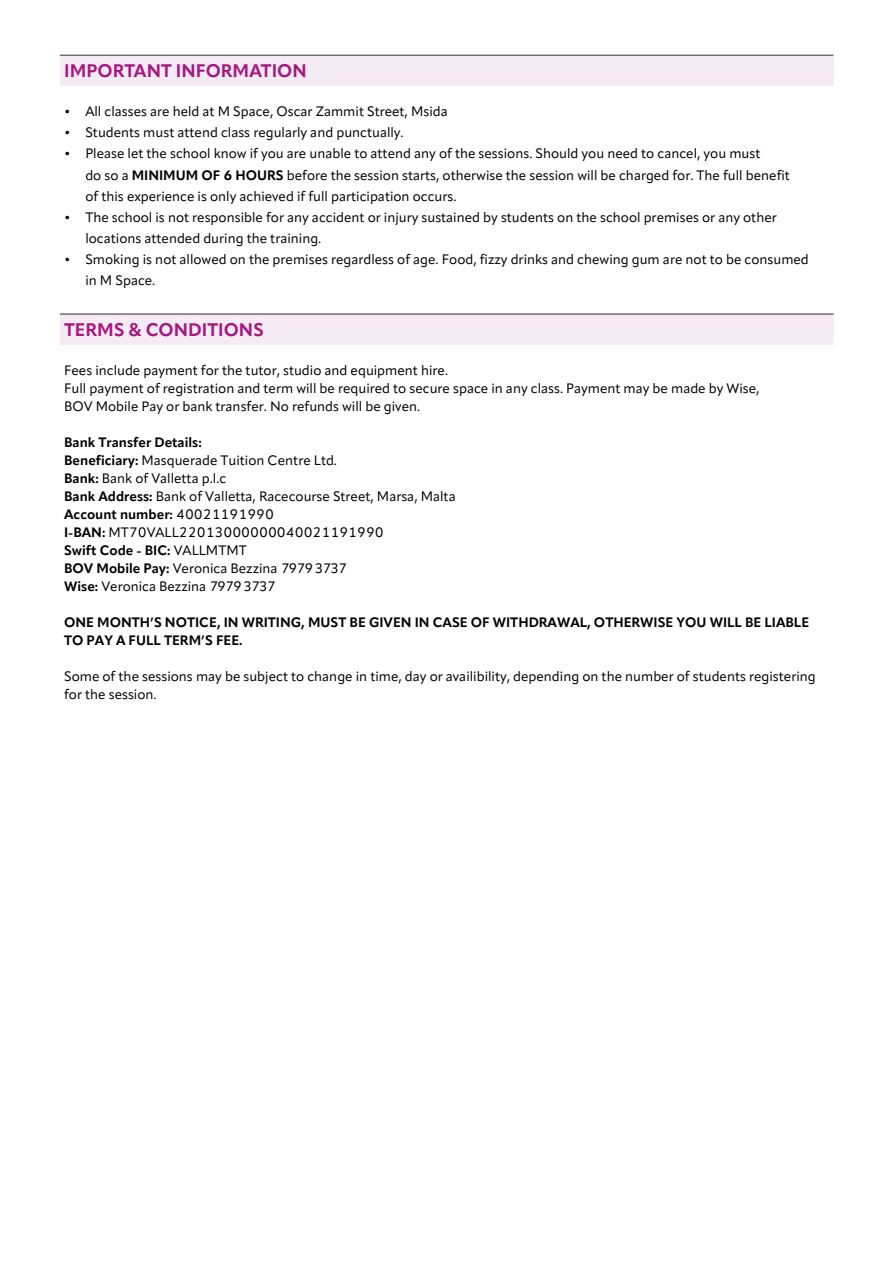
<style>
.page{position:relative;width:893px;height:1263px;background:#fff}
.page>*{position:absolute;margin:0;border:0;box-sizing:border-box;transform-origin:0 0}
.t1{font:700 18px "Apparat";color:#a71681}
.t2{font:13.5px/18px "Apparat";color:#000}
.t3{font:700 13.5px/18px "Apparat";color:#000}
.s1{font-weight:700}
</style>
<div class="page">
<div style="left:60px;top:55px;width:773px;height:31px;background:#f5ebf5"></div>
<hr style="left:60px;top:55px;width:773px;height:1px;background:#706f6f">
<div style="left:60px;top:314px;width:773px;height:31px;background:#f5ebf5"></div>
<hr style="left:60px;top:313px;width:773px;height:2px;background:#706f6f">
<h1 class="t1" style="left:64px;top:60px;width:244px">IMPORTANT INFORMATION</h1>
<p class="t2" style="left:64px;top:103px;width:385px">• All classes are held at M Space, Oscar Zammit Street, Msida</p>
<p class="t2" style="left:64px;top:124px;width:341px">• Students must attend class regularly and punctually.</p>
<p class="t2" style="left:85px;top:143px;width:706px;line-height:21px;text-indent:-21px">• Please let the school know if you are unable to attend any of the sessions. Should you need to cancel, you must<br>do so a <span class="s1">MINIMUM OF 6 HOURS</span> before the session starts, otherwise the session will be charged for. The full benefit of this experience is only achieved if full participation occurs.</p>
<p class="t2" style="left:85px;top:206px;width:693px;line-height:21px;text-indent:-21px">• The school is not responsible for any accident or injury sustained by students on the school premises or any other locations attended during the training.</p>
<p class="t2" style="left:85px;top:248px;width:725px;line-height:21px;text-indent:-21px">• Smoking is not allowed on the premises regardless of age. Food, fizzy drinks and chewing gum are not to be consumed in M Space.</p>
<h1 class="t1" style="left:64px;top:319px;width:201px">TERMS &amp; CONDITIONS</h1>
<p class="t2" style="left:64px;top:362px;width:697px">Fees include payment for the tutor, studio and equipment hire.<br>Full payment of registration and term will be required to secure space in any class. Payment may be made by Wise,<br>BOV Mobile Pay or bank transfer. No refunds will be given.</p>
<p class="t2" style="left:64px;top:434px;width:393px"><span class="s1">Bank Transfer Details:<br>Beneficiary:</span> Masquerade Tuition Centre Ltd.<br><span class="s1">Bank:</span> Bank of Valletta p.l.c<br><span class="s1">Bank Address:</span> Bank of Valletta, Racecourse Street, Marsa, Malta <span class="s1">Account number:</span> 40021191990<br><span class="s1">I-BAN:</span> MT70VALL22013000000040021191990<br><span class="s1">Swift Code - BIC:</span> VALLMTMT<br><span class="s1">BOV Mobile Pay:</span> Veronica Bezzina 7979 3737<br><span class="s1">Wise:</span> Veronica Bezzina 7979 3737</p>
<p class="t3" style="left:64px;top:613px;width:747px">ONE MONTH’S NOTICE, IN WRITING, MUST BE GIVEN IN CASE OF WITHDRAWAL, OTHERWISE YOU WILL BE LIABLE<br>TO PAY A FULL TERM’S FEE.</p>
<p class="t2" style="left:64px;top:667px;width:753px">Some of the sessions may be subject to change in time, day or availibility, depending on the number of students registering for the session.</p>
</div>
